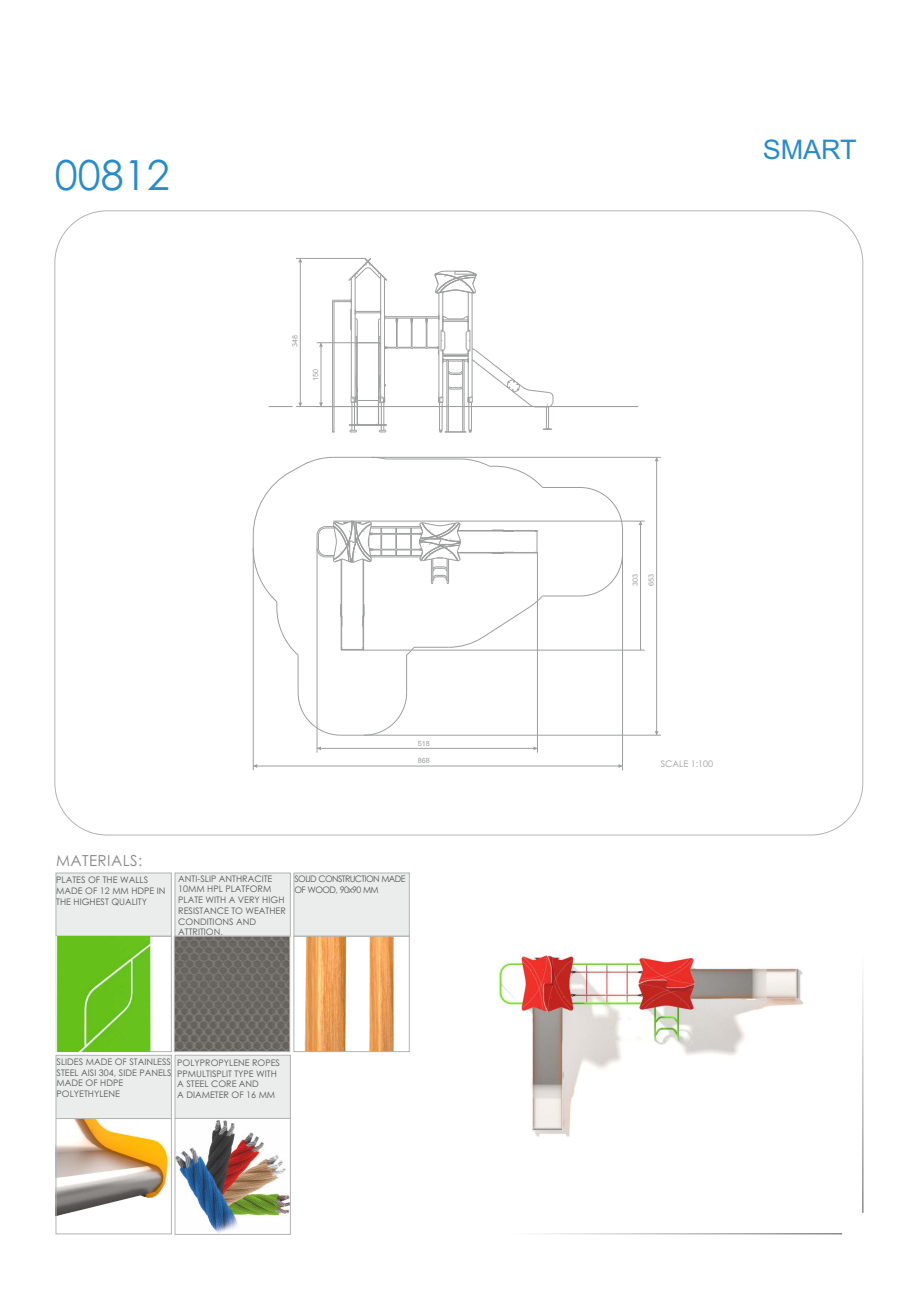
<style>
.page{position:relative;width:920px;height:1290px;background:#fff}
.page>*{position:absolute;margin:0;border:0;box-sizing:border-box;transform-origin:0 0}
.t1{font:41.4px "Century Gothic";color:#278ccc}
.t2{font:27px "Arial";color:#278ccc}
.t3{font:15.15px "Century Gothic";letter-spacing:.03em;color:#898989}
.t4{font:9px/10.6px "Century Gothic";color:#5b5b5b}
.t5{font:9px/10.6px "Century Gothic";letter-spacing:-.07em;color:#5b5b5b}
.t6{font:9px "Century Gothic";color:#9d9e9e}
.t7{font:7.2px "Arial";color:#9d9e9e}
</style>
<div class="page">
<hr style="left:511px;top:1233px;width:331px;height:1px;background:#898989">
<div style="left:56px;top:872px;width:116px;height:65px;background:#ebecec;border:1px solid #b2b3b3"></div>
<div style="left:56px;top:1055px;width:116px;height:64px;background:#ebecec;border:1px solid #b2b3b3"></div>
<div style="left:293px;top:872px;width:117px;height:65px;background:#ebecec;border:1px solid #b2b3b3"></div>
<div style="left:175px;top:872px;width:116px;height:65px;background:#ebecec;border:1px solid #b2b3b3"></div>
<div style="left:175px;top:1055px;width:116px;height:64px;background:#ebecec;border:1px solid #b2b3b3"></div>
<img style="left:176px;top:938px;width:112px;height:112px">
<div style="left:174px;top:936px;width:116px;height:116px;border:1px solid #b2b3b3"></div>
<img style="left:56px;top:936px;width:115px;height:115px">
<img style="left:304px;top:938px;width:90px;height:112px">
<div style="left:293px;top:936px;width:117px;height:116px;border:1px solid #b2b3b3"></div>
<img style="left:58px;top:1120px;width:112px;height:96px">
<div style="left:56px;top:1118px;width:116px;height:116px;border:1px solid #b2b3b3"></div>
<img style="left:177px;top:1120px;width:112px;height:113px">
<div style="left:175px;top:1118px;width:116px;height:117px;border:1px solid #b2b3b3"></div>
<hr style="left:406px;top:655px;width:1px;height:38px;background:#9d9e9e">
<hr style="left:298px;top:655px;width:1px;height:38px;background:#9d9e9e">
<hr style="left:542px;top:487px;width:38px;height:1px;background:#9d9e9e">
<svg style="left:580px;top:487px;width:43px;height:109px"></svg>
<hr style="left:542px;top:596px;width:38px;height:1px;background:#9d9e9e">
<svg style="left:298px;top:692px;width:109px;height:44px"></svg>
<svg style="left:253px;top:457px;width:290px;height:199px"></svg>
<hr style="left:622px;top:553px;width:1px;height:217px;background:#9d9e9e">
<hr style="left:253px;top:548px;width:1px;height:222px;background:#9d9e9e">
<hr style="left:253px;top:766px;width:369px;height:1px;background:#9d9e9e">
<svg style="left:253px;top:764px;width:4px;height:4px"></svg>
<hr style="left:371px;top:457px;width:290px;height:1px;background:#9d9e9e">
<hr style="left:364px;top:735px;width:297px;height:1px;background:#9d9e9e">
<hr style="left:656px;top:457px;width:1px;height:278px;background:#9d9e9e">
<hr style="left:333px;top:521px;width:312px;height:1px;background:#9d9e9e">
<hr style="left:342px;top:650px;width:303px;height:1px;background:#9d9e9e">
<hr style="left:640px;top:521px;width:1px;height:129px;background:#9d9e9e">
<hr style="left:317px;top:548px;width:1px;height:205px;background:#9d9e9e">
<hr style="left:537px;top:553px;width:1px;height:200px;background:#9d9e9e">
<hr style="left:317px;top:748px;width:220px;height:1px;background:#9d9e9e">
<svg style="left:269px;top:406px;width:23px;height:1px"></svg>
<hr style="left:558px;top:406px;width:37px;height:1px;background:#9d9e9e">
<hr style="left:595px;top:406px;width:43px;height:1px;background:#9d9e9e">
<svg style="left:332px;top:258px;width:226px;height:175px"></svg>
<hr style="left:472px;top:293px;width:1px;height:104px;background:#9d9e9e">
<hr style="left:317px;top:342px;width:38px;height:1px;background:#9d9e9e">
<hr style="left:321px;top:343px;width:1px;height:63px;background:#9d9e9e">
<svg style="left:319px;top:343px;width:4px;height:4px"></svg>
<hr style="left:296px;top:406px;width:84px;height:1px;background:#9d9e9e">
<hr style="left:296px;top:258px;width:69px;height:1px;background:#9d9e9e">
<hr style="left:300px;top:258px;width:1px;height:148px;background:#9d9e9e">
<hr style="left:862px;top:952px;width:1px;height:261px;background:#898989">
<img style="left:498px;top:955px;width:306px;height:182px">
<h1 class="t1" style="left:55px;top:159px;width:116px">00812</h1>
<p class="t7" style="left:292px;top:347px;width:14px;rotate:-90deg">348</p>
<p class="t7" style="left:313px;top:381px;width:14px;rotate:-90deg">150</p>
<p class="t7" style="left:418px;top:740px;width:14px">518</p>
<p class="t7" style="left:418px;top:758px;width:14px">868</p>
<h3 class="t3" style="left:56px;top:855px;width:88px">MATERIALS:</h3>
<p class="t4" style="left:178px;top:874px;width:109px">ANTI-SLIP ANTHRACITE<br>10MM HPL PLATFORM<br>PLATE WITH A VERY HIGH<br>RESISTANCE TO WEATHER<br>CONDITIONS AND<br>ATTRITION.</p>
<p class="t4" style="left:56px;top:875px;width:111px">PLATES OF THE WALLS<br>MADE OF 12 MM HDPE IN<br>THE HIGHEST QUALITY</p>
<p class="t5" style="left:294px;top:874px;width:113px">SOLID CONSTRUCTION MADE<br>OF WOOD, 90x90 MM</p>
<p class="t4" style="left:57px;top:1057px;width:116px">SLIDES MADE OF STAINLESS<br>STEEL AISI 304, SIDE PANELS<br>MADE OF HDPE<br>POLYETHYLENE</p>
<p class="t4" style="left:177px;top:1058px;width:104px">POLYPROPYLENE ROPES<br>PPMULTISPLIT TYPE WITH<br>A STEEL CORE AND<br>A DIAMETER OF 16 MM</p>
<h2 class="t2" style="left:763px;top:140px;width:96px">SMART</h2>
<p class="t7" style="left:632px;top:586px;width:14px;rotate:-90deg">303</p>
<p class="t7" style="left:649px;top:586px;width:14px;rotate:-90deg">653</p>
<p class="t6" style="left:661px;top:761px;width:54px">SCALE 1:100</p>
</div>
